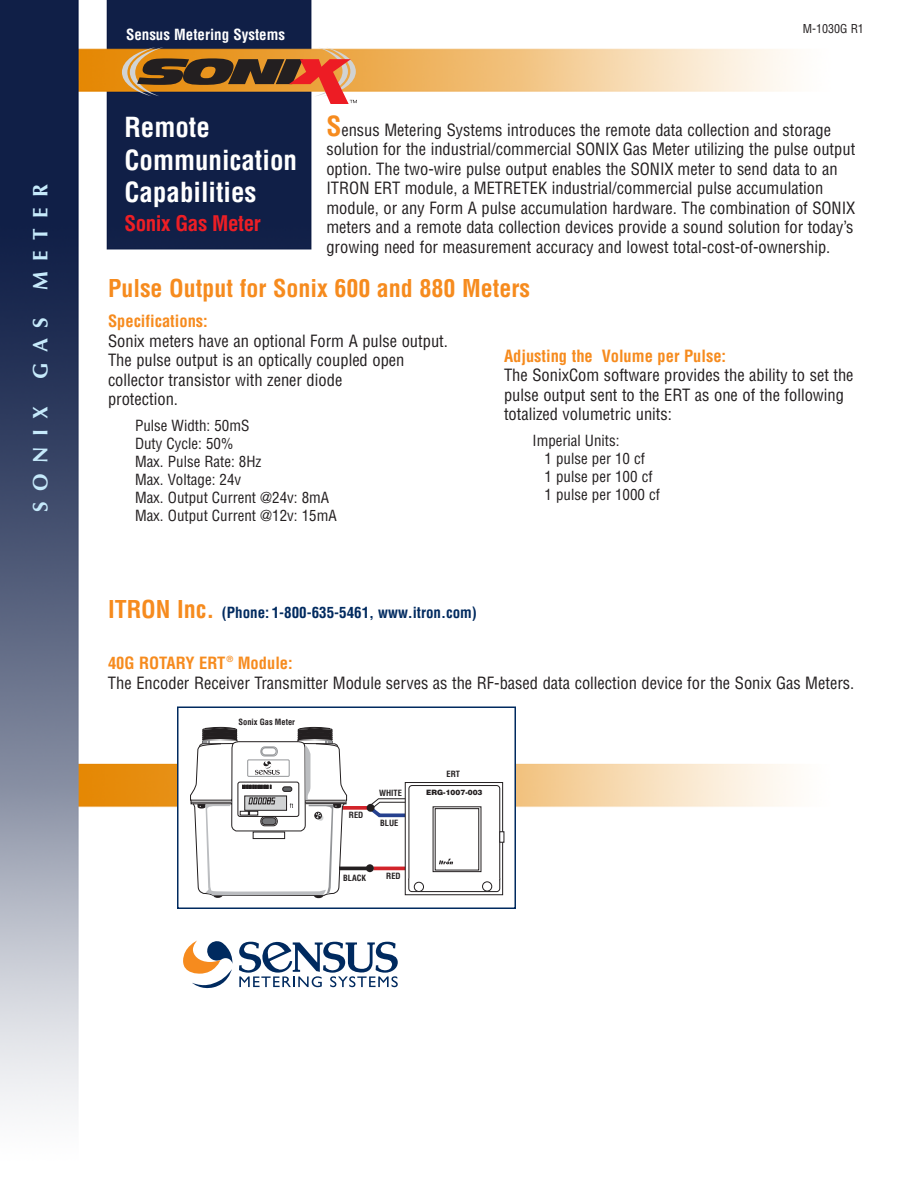
<style>
.page{position:relative;width:918px;height:1188px;background:#fff}
.page>*{position:absolute;margin:0;border:0;box-sizing:border-box;transform-origin:0 0}
.t1{font:700 condensed 27px/32.4px "Helvetica";color:#fff}
.t2{font:700 condensed 24px "Helvetica";color:#f68b1e}
.t3{font:700 21px "Optima";letter-spacing:.5em;color:#c6eafb}
.t4{font:700 condensed 21px "Helvetica";letter-spacing:-.02em;color:#ed1e25}
.t5{font:condensed 16.5px/19.5px "Helvetica";color:#231f20}
.t6{font:700 condensed 16.5px "Helvetica";color:#f68b1e}
.t7{font:condensed 15px/18px "Helvetica";color:#231f20}
.t8{font:700 condensed 15px "Helvetica";color:#002a5f}
.t9{font:700 condensed 15px "Helvetica";color:#fff}
.t10{font:condensed 12px "Helvetica";color:#231f20}
.t11{font:700 condensed 8.4px "Helvetica";color:#231f20}
.t12{font:700 condensed 8.25px "Helvetica";color:#f68b1e}
.t13{font:900 7.35px "Helvetica";color:#231f20}
.s1{font-weight:700;font-size:27px;color:#f68b1e}
.s2{font-size:24px;color:#f68b1e}
</style>
<div class="page">
<img style="left:0;top:0;width:791px;height:1111px">
<svg style="left:122px;top:47px;width:235px;height:57px;background:#8c5c3b"></svg>
<div style="left:178px;top:707px;width:337px;height:201px;background:#fff"></div>
<hr style="left:373px;top:867px;width:35px;height:3px;background:#d2232a">
<svg style="left:347px;top:806px;width:18px;height:4px"></svg>
<svg style="left:365px;top:798px;width:40px;height:21px"></svg>
<div style="left:405px;top:782px;width:98px;height:113px;background:linear-gradient(to right,#f6f6f6,#f6f5f5);border:1px solid #231f20"></div>
<div style="left:409px;top:785px;width:91px;height:97px;background:#fff;border:1px solid #231f20;border-radius:3px"></div>
<div style="left:435px;top:808px;width:44px;height:62px;border:1px solid #231f20"></div>
<svg style="left:408px;top:878px;width:92px;height:14px"></svg>
<div style="left:414px;top:882px;width:10px;height:10px;background:#fff;border:1px solid #231f20;border-radius:50%"></div>
<div style="left:433px;top:807px;width:48px;height:65px;border:1px solid #231f20"></div>
<svg style="left:439px;top:859px;width:14px;height:6px"></svg>
<div style="left:482px;top:882px;width:10px;height:9px;background:#fff;border:1px solid #231f20;border-radius:50%"></div>
<svg style="left:499px;top:831px;width:5px;height:12px"></svg>
<svg style="left:190px;top:727px;width:157px;height:171px"></svg>
<div style="left:367px;top:804px;width:8px;height:8px;background:#231f20;border-radius:50%"></div>
<hr style="left:339px;top:867px;width:30px;height:3px;background:#231f20">
<div style="left:366px;top:864px;width:8px;height:8px;background:#231f20;border-radius:50%"></div>
<div style="left:177px;top:706px;width:339px;height:203px;border:2px solid #002a5f"></div>
<svg style="left:183px;top:940px;width:215px;height:50px"></svg>
<p class="t3" style="left:32px;top:290px;width:108px;rotate:-90deg">METER</p>
<p class="t3" style="left:32px;top:379px;width:63px;rotate:-90deg">GAS</p>
<p class="t3" style="left:32px;top:512px;width:108px;rotate:-90deg">SONIX</p>
<p class="t9" style="left:126px;top:28px;width:161px">Sensus Metering Systems</p>
<h1 class="t1" style="left:124px;top:113px;width:174px">Remote<br>Communication<br>Capabilities</h1>
<p class="t4" style="left:124px;top:215px;width:138px">Sonix Gas Meter</p>
<p class="t10" style="left:803px;top:24px;width:63px">M-1030G R1</p>
<p class="t5" style="left:326px;top:121px;width:531px"><span class="s1">S</span>ensus Metering Systems introduces the remote data collection and storage solution for the industrial/commercial SONIX Gas Meter utilizing the pulse output option. The two-wire pulse output enables the SONIX meter to send data to an ITRON ERT module, a METRETEK industrial/commercial pulse accumulation module, or any Form A pulse accumulation hardware. The combination of SONIX meters and a remote data collection devices provide a sound solution for today’s growing need for measurement accuracy and lowest total-cost-of-ownership.</p>
<h2 class="t2" style="left:108px;top:279px;width:424px">Pulse Output for Sonix 600 and 880 Meters</h2>
<p class="t6" style="left:108px;top:315px;width:101px">Specifications:</p>
<p class="t5" style="left:108px;top:332px;width:342px">Sonix meters have an optional Form A pulse output.<br>The pulse output is an optically coupled open collector transistor with zener diode<br>protection.</p>
<p class="t7" style="left:135px;top:418px;width:203px">Pulse Width: 50mS<br>Duty Cycle: 50%<br>Max. Pulse Rate: 8Hz<br>Max. Voltage: 24v<br>Max. Output Current @24v: 8mA<br>Max. Output Current @12v: 15mA</p>
<p class="t6" style="left:504px;top:350px;width:224px">Adjusting the Volume per Pulse:</p>
<p class="t5" style="left:504px;top:367px;width:351px">The SonixCom software provides the ability to set the pulse output sent to the ERT as one of the following totalized volumetric units:</p>
<p class="t7" style="left:544px;top:433px;width:117px;text-indent:-12px">Imperial Units:<br>1 pulse per 10 cf<br>1 pulse per 100 cf<br>1 pulse per 1000 cf</p>
<p class="t8" style="left:108px;top:607px;width:370px"><span class="s2">ITRON Inc.</span> (Phone: 1-800-635-5461, www.itron.com)</p>
<p class="t6" style="left:108px;top:657px;width:119px">40G ROTARY ERT</p>
<p class="t12" style="left:226px;top:655px;width:8px">®</p>
<p class="t6" style="left:238px;top:657px;width:57px">Module:</p>
<p class="t5" style="left:108px;top:674px;width:748px">The Encoder Receiver Transmitter Module serves as the RF-based data collection device for the Sonix Gas Meters.</p>
<p class="t11" style="left:239px;top:719px;width:58px">Sonix Gas Meter</p>
<p class="t11" style="left:349px;top:812px;width:16px">RED</p>
<p class="t11" style="left:379px;top:790px;width:24px">WHITE</p>
<p class="t11" style="left:380px;top:819px;width:20px">BLUE</p>
<p class="t11" style="left:343px;top:874px;width:24px">BLACK</p>
<p class="t11" style="left:386px;top:872px;width:16px">RED</p>
<p class="t11" style="left:447px;top:771px;width:15px">ERT</p>
<p class="t13" style="left:426px;top:790px;width:58px">ERG-1007-003</p>
</div>
